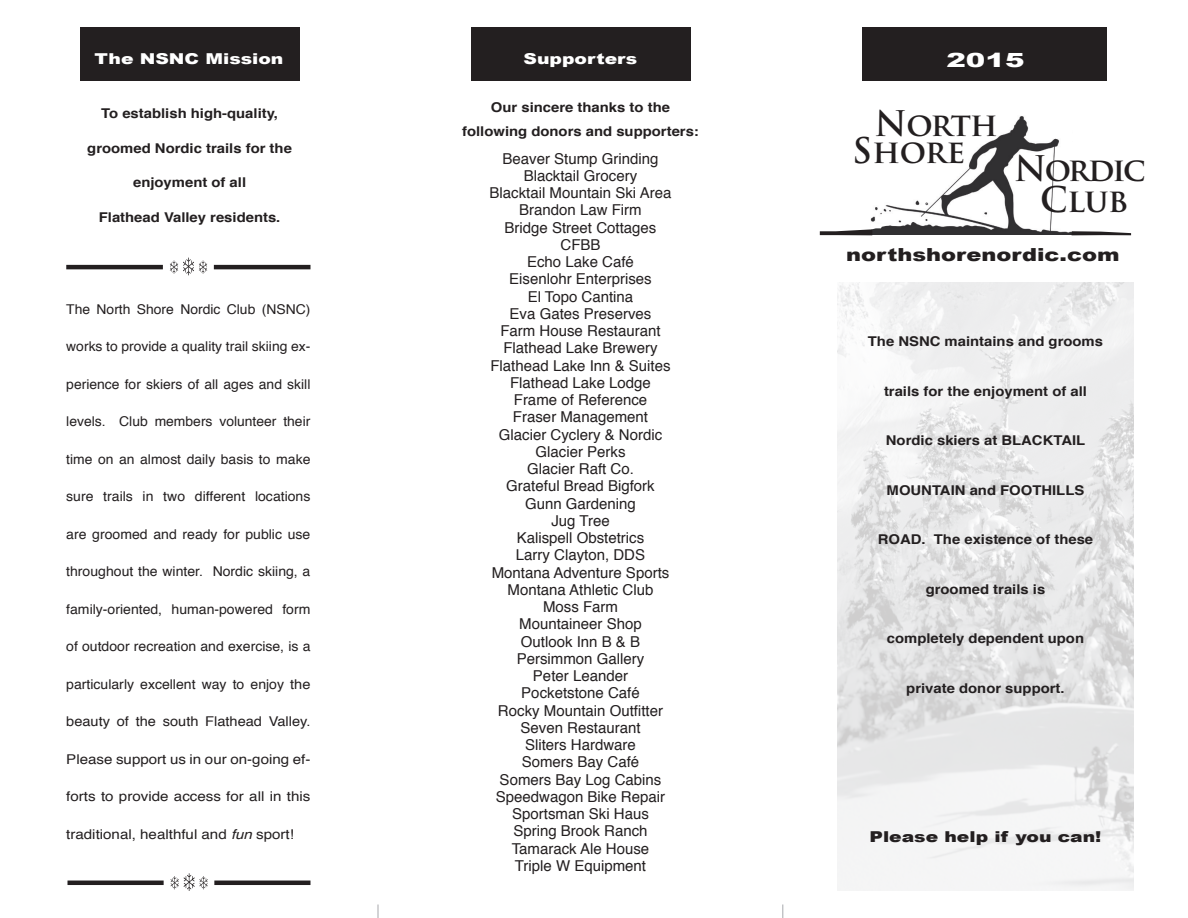
<style>
.page{position:relative;width:1188px;height:918px;background:#fff}
.page>*{position:absolute;margin:0;border:0;box-sizing:border-box;transform-origin:0 0}
.t1{font:700 31.8px "Trajan Pro";letter-spacing:-.045em;color:#231f20}
.t2{font:700 31.8px/31px "Trajan Pro";letter-spacing:-.065em;color:#231f20;text-align:center}
.t3{font:900 19.5px "Arial";color:#fff;scale:1.5 1}
.t4{font:900 18px "Arial";color:#231f20;scale:1.25 1}
.t5{font:15px/17.2px "Helvetica";color:#231f20;text-align:center}
.t6{font:900 15px "Arial";color:#fff;scale:1.25 1}
.t7{font:900 15px "Arial";color:#231f20;scale:1.25 1}
.t8{font:700 13.5px/24px "Helvetica";color:#231f20;text-align:center;scale:1.1 1}
.t9{font:13.5px "Helvetica";color:#231f20;scale:1.04 1}
.t10{font:13.5px "Helvetica";color:#231f20}
.t11{font:13.5px "Helvetica";color:#231f20;scale:1.12 1}
.t12{font:13.5px "Helvetica";color:#231f20;scale:1.08 1}
.s1{font-style:italic}
.s2{font-size:34.5px}
</style>
<div class="page">
<img style="left:837px;top:282px;width:297px;height:609px">
<div style="left:863px;top:27px;width:244px;height:54px;background:#231f20"></div>
<img style="left:870px;top:116px;width:202px;height:119px">
<svg style="left:820px;top:223px;width:73px;height:12px"></svg>
<svg style="left:1072px;top:231px;width:59px;height:4px"></svg>
<div style="left:80px;top:27px;width:219px;height:54px;background:#231f20"></div>
<hr style="left:66px;top:265px;width:97px;height:4px;background:#231f20">
<hr style="left:214px;top:265px;width:96px;height:4px;background:#231f20">
<svg style="left:170px;top:258px;width:37px;height:17px"></svg>
<hr style="left:68px;top:881px;width:96px;height:4px;background:#231f20">
<hr style="left:214px;top:881px;width:96px;height:4px;background:#231f20">
<svg style="left:171px;top:873px;width:37px;height:18px"></svg>
<div style="left:471px;top:27px;width:220px;height:54px;background:#231f20"></div>
<svg style="left:378px;top:904px;width:1px;height:14px"></svg>
<svg style="left:783px;top:904px;width:1px;height:14px"></svg>
<p class="t6" style="left:94px;top:47px;width:153px">The NSNC Mission</p>
<p class="t8" style="left:101px;top:102px;width:162px">To establish high-quality,</p>
<p class="t8" style="left:87px;top:136px;width:188px">groomed Nordic trails for the</p>
<p class="t8" style="left:133px;top:171px;width:104px">enjoyment of all</p>
<p class="t8" style="left:99px;top:205px;width:167px">Flathead Valley residents.</p>
<p class="t10" style="left:66px;top:299px;width:246px">The North Shore Nordic Club (NSNC)</p>
<p class="t10" style="left:66px;top:336px;width:246px">works to provide a quality trail skiing ex-</p>
<p class="t10" style="left:66px;top:374px;width:246px">perience for skiers of all ages and skill</p>
<p class="t10" style="left:66px;top:411px;width:246px">levels. Club members volunteer their</p>
<p class="t10" style="left:66px;top:449px;width:246px">time on an almost daily basis to make</p>
<p class="t9" style="left:66px;top:486px;width:236px">sure trails in two different locations</p>
<p class="t9" style="left:66px;top:524px;width:236px">are groomed and ready for public use</p>
<p class="t9" style="left:66px;top:561px;width:236px">throughout the winter. Nordic skiing, a</p>
<p class="t9" style="left:66px;top:599px;width:236px">family-oriented, human-powered form</p>
<p class="t9" style="left:66px;top:636px;width:236px">of outdoor recreation and exercise, is a</p>
<p class="t9" style="left:66px;top:674px;width:236px">particularly excellent way to enjoy the</p>
<p class="t12" style="left:66px;top:711px;width:228px">beauty of the south Flathead Valley.</p>
<p class="t11" style="left:66px;top:749px;width:220px">Please support us in our on-going ef-</p>
<p class="t11" style="left:66px;top:786px;width:220px">forts to provide access for all in this</p>
<p class="t11" style="left:66px;top:824px;width:205px">traditional, healthful and <span class="s1">fun</span> sport!</p>
<p class="t6" style="left:524px;top:47px;width:93px">Supporters</p>
<p class="t8" style="left:462px;top:96px;width:217px">Our sincere thanks to the following donors and supporters:</p>
<p class="t5" style="left:490px;top:150px;width:183px">Beaver Stump Grinding<br>Blacktail Grocery<br>Blacktail Mountain Ski Area<br>Brandon Law Firm<br>Bridge Street Cottages<br>CFBB<br>Echo Lake Café<br>Eisenlohr Enterprises<br>El Topo Cantina<br>Eva Gates Preserves<br>Farm House Restaurant<br>Flathead Lake Brewery<br>Flathead Lake Inn &amp; Suites<br>Flathead Lake Lodge<br>Frame of Reference<br>Fraser Management<br>Glacier Cyclery &amp; Nordic<br>Glacier Perks<br>Glacier Raft Co.<br>Grateful Bread Bigfork<br>Gunn Gardening<br>Jug Tree<br>Kalispell Obstetrics<br>Larry Clayton, DDS<br>Montana Adventure Sports<br>Montana Athletic Club<br>Moss Farm<br>Mountaineer Shop<br>Outlook Inn B &amp; B<br>Persimmon Gallery<br>Peter Leander<br>Pocketstone Café<br>Rocky Mountain Outfitter<br>Seven Restaurant<br>Sliters Hardware<br>Somers Bay Café<br>Somers Bay Log Cabins<br>Speedwagon Bike Repair<br>Sportsman Ski Haus<br>Spring Brook Ranch<br>Tamarack Ale House<br>Triple W Equipment</p>
<h2 class="t3" style="left:946px;top:46px;width:54px">2015</h2>
<h1 class="t1" style="left:875px;top:105px;width:125px"><span class="s2">N</span>orth</h1>
<h1 class="t1" style="left:852px;top:132px;width:114px"><span class="s2">S</span>hore</h1>
<h1 class="t2" style="left:1014px;top:154px;width:133px"><span class="s2">N</span>ordic<br><span class="s2">C</span>lub</h1>
<p class="t4" style="left:846px;top:242px;width:220px">northshorenordic.com</p>
<p class="t8" style="left:868px;top:330px;width:215px">The NSNC maintains and grooms</p>
<p class="t8" style="left:884px;top:379px;width:186px">trails for the enjoyment of all</p>
<p class="t8" style="left:886px;top:429px;width:183px">Nordic skiers at BLACKTAIL</p>
<p class="t8" style="left:887px;top:478px;width:181px">MOUNTAIN and FOOTHILLS</p>
<p class="t8" style="left:878px;top:528px;width:197px">ROAD. The existence of these</p>
<p class="t8" style="left:926px;top:577px;width:110px">groomed trails is</p>
<p class="t8" style="left:887px;top:627px;width:181px">completely dependent upon</p>
<p class="t8" style="left:906px;top:676px;width:146px">private donor support.</p>
<p class="t7" style="left:869px;top:826px;width:187px">Please help if you can!</p>
</div>
